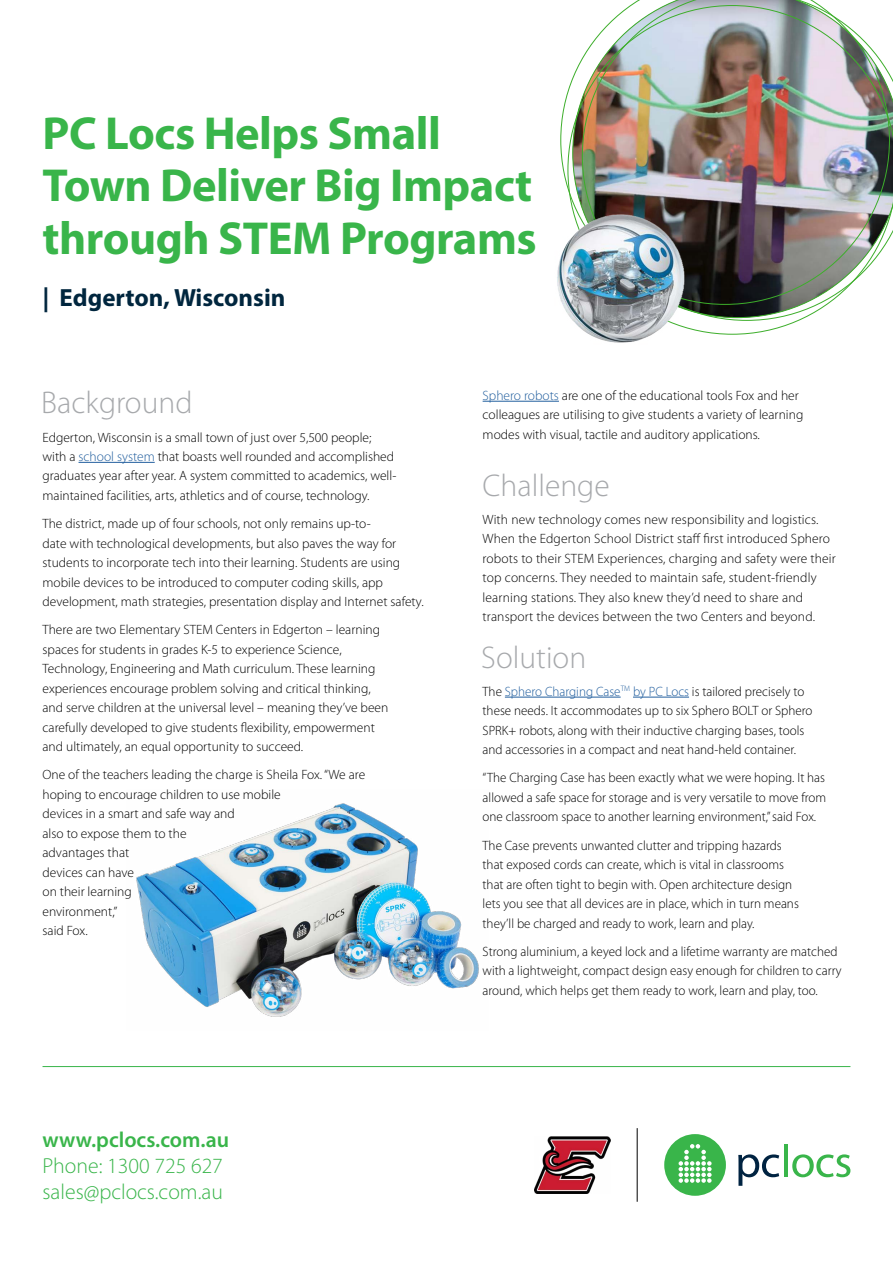
<style>
.page{position:relative;width:893px;height:1263px;background:#fff}
.page>*{position:absolute;margin:0;border:0;box-sizing:border-box;transform-origin:0 0}
.t1{font:700 46.5px/52.5px "Myriad Pro";letter-spacing:-.01em;color:#39b54a}
.t2{font:300 31.5px "Myriad Pro";color:#a7a9ac}
.t3{font:700 24.9px "Myriad Pro";color:#00263e}
.t4{font:300 21.75px/26.1px "Myriad Pro";color:#39b54a}
.t5{font:600 21.75px "Myriad Pro";color:#39b54a}
.t6{font:300 13.5px/19.5px "Myriad Pro";color:#000}
.s1{color:#215e9e}
</style>
<div class="page">
<hr style="left:483px;top:401px;width:76px;height:1px;background:#215e9e">
<hr style="left:505px;top:697px;width:116px;height:1px;background:#215e9e">
<hr style="left:633px;top:697px;width:56px;height:1px;background:#215e9e">
<hr style="left:79px;top:462px;width:76px;height:1px;background:#215e9e">
<hr style="left:43px;top:1066px;width:807px;height:1px;background:#39b54a">
<svg style="left:738px;top:1154px;width:41px;height:32px"></svg>
<hr style="left:784px;top:1145px;width:4px;height:32px;background:#39b54a">
<svg style="left:792px;top:1154px;width:58px;height:23px"></svg>
<div style="left:664px;top:1134px;width:62px;height:62px;background:#39b54a;border-radius:50%"></div>
<svg style="left:679px;top:1144px;width:33px;height:39px"></svg>
<hr style="left:637px;top:1128px;width:1px;height:74px;background:#000">
<svg style="left:716px;top:74px;width:177px;height:247px"></svg>
<img style="left:560px;top:0;width:330px;height:305px">
<img style="left:557px;top:183px;width:159px;height:160px">
<img style="left:136px;top:803px;width:343px;height:214px">
<img style="left:534px;top:1136px;width:76px;height:57px">
<h1 class="t1" style="left:43px;top:105px;width:496px">PC Locs Helps Small<br>Town Deliver Big Impact through STEM Programs</h1>
<h3 class="t3" style="left:43px;top:281px;width:245px">| Edgerton, Wisconsin</h3>
<h2 class="t2" style="left:41px;top:384px;width:153px">Background</h2>
<p class="t6" style="left:43px;top:427px;width:355px">Edgerton, Wisconsin is a small town of just over 5,500 people; with a <span class="s1">school system</span> that boasts well rounded and accomplished graduates year after year. A system committed to academics, well&shy;maintained facilities, arts, athletics and of course, technology.</p>
<p class="t6" style="left:43px;top:514px;width:383px">The district, made up of four schools, not only remains up-to-<br>date with technological developments, but also paves the way for students to incorporate tech into their learning. Students are using mobile devices to be introduced to computer coding skills, app development, math strategies, presentation display and Internet safety.</p>
<p class="t6" style="left:43px;top:620px;width:347px">There are two Elementary STEM Centers in Edgerton – learning spaces for students in grades K-5 to experience Science, Technology, Engineering and Math curriculum. These learning experiences encourage problem solving and critical thinking, and serve children at the universal level – meaning they’ve been carefully developed to give students flexibility, empowerment and ultimately, an equal opportunity to succeed.</p>
<p class="t6" style="left:43px;top:765px;width:324px">One of the teachers leading the charge is Sheila Fox. “We are hoping to encourage children to use mobile<br>devices in a smart and safe way and<br>also to expose them to the<br>advantages that<br>devices can have<br>on their learning<br>environment,”<br>said Fox.</p>
<h3 class="t5" style="left:43px;top:1126px;width:188px">www.pclocs.com.au</h3>
<h3 class="t4" style="left:43px;top:1152px;width:182px">Phone: 1300 725 627 sales@pclocs.com.au</h3>
<p class="t6" style="left:483px;top:385px;width:322px"><span class="s1">Sphero robots</span> are one of the educational tools Fox and her colleagues are utilising to give students a variety of learning modes with visual, tactile and auditory applications.</p>
<h2 class="t2" style="left:483px;top:466px;width:129px">Challenge</h2>
<p class="t6" style="left:483px;top:509px;width:355px">With new technology comes new responsibility and logistics.<br>When the Edgerton School District staff first introduced Sphero robots to their STEM Experiences, charging and safety were their top concerns. They needed to maintain safe, student-friendly learning stations. They also knew they’d need to share and transport the devices between the two Centers and beyond.</p>
<h2 class="t2" style="left:481px;top:638px;width:106px">Solution</h2>
<p class="t6" style="left:483px;top:681px;width:331px">The <span class="s1">Sphero Charging Case</span><sup>TM</sup> <span class="s1">by PC Locs</span> is tailored precisely to these needs. It accommodates up to six Sphero BOLT or Sphero SPRK+ robots, along with their inductive charging bases, tools and accessories in a compact and neat hand-held container.</p>
<p class="t6" style="left:483px;top:768px;width:345px;text-align:justify">“The Charging Case has been exactly what we were hoping. It has allowed a safe space for storage and is very versatile to move from one classroom space to another learning environment,” said Fox.</p>
<p class="t6" style="left:483px;top:835px;width:318px">The Case prevents unwanted clutter and tripping hazards that exposed cords can create, which is vital in classrooms that are often tight to begin with. Open architecture design lets you see that all devices are in place, which in turn means they’ll be charged and ready to work, learn and play.</p>
<p class="t6" style="left:483px;top:941px;width:361px">Strong aluminium, a keyed lock and a lifetime warranty are matched with a lightweight, compact design easy enough for children to carry around, which helps get them ready to work, learn and play, too.</p>
</div>
